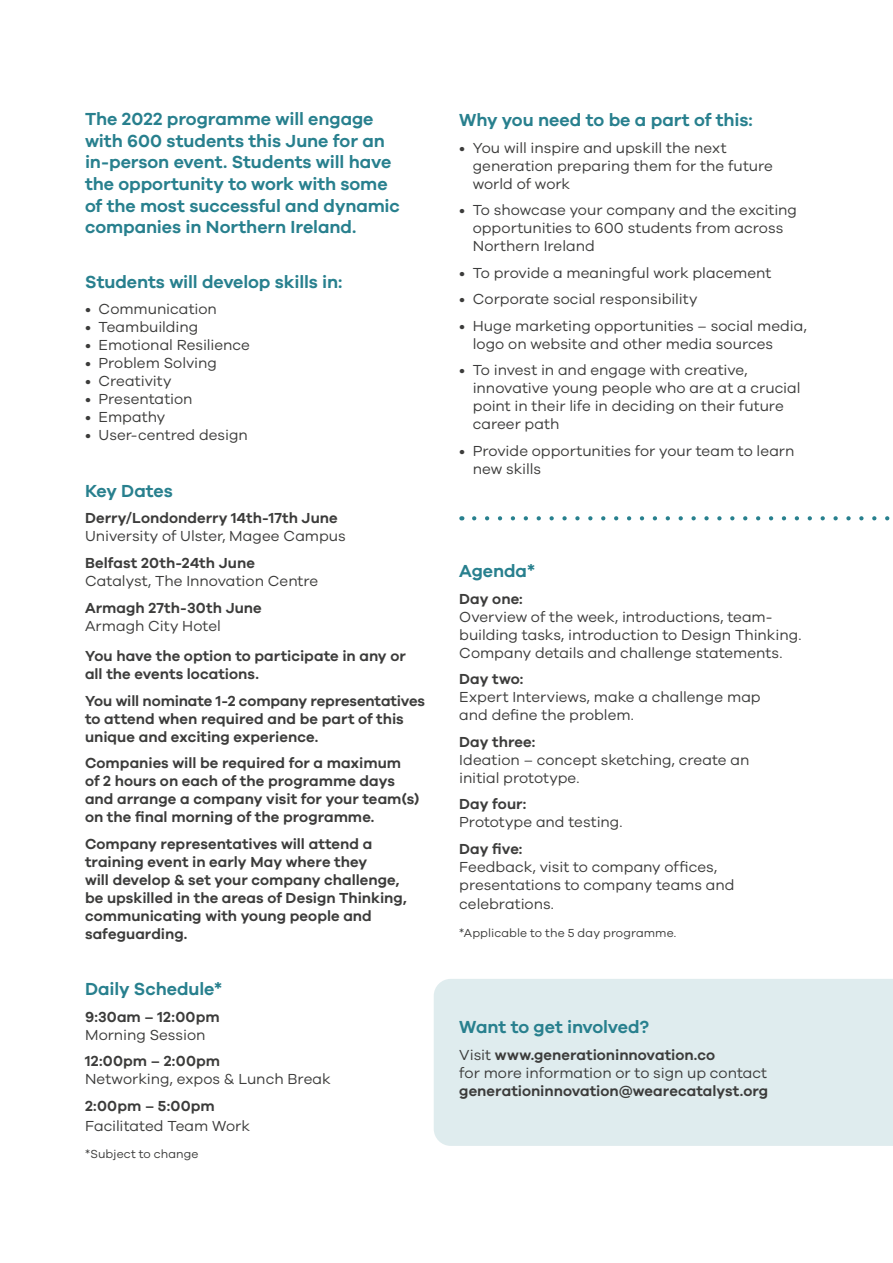
<style>
.page{position:relative;width:893px;height:1263px;background:#fff}
.page>*{position:absolute;margin:0;border:0;box-sizing:border-box;transform-origin:0 0}
.t1{font:600 18px/21.6px "Galano Grotesque";letter-spacing:-.005em;color:#28808e}
.t2{font:15px/18px "Galano Grotesque";color:#3c3c3b}
.t3{font:600 15px/18px "Galano Grotesque";color:#3c3c3b}
.t4{font:12px "Galano Grotesque";letter-spacing:.01em;color:#3c3c3b}
.s1{font-weight:600}
</style>
<div class="page">
<svg style="left:474px;top:516px;width:416px;height:4px"></svg>
<div style="left:434px;top:979px;width:459px;height:167px;background:#dfecee"></div>
<p class="t1" style="left:85px;top:108px;width:316px">The 2022 programme will engage with 600 students this June for an in-person event. Students will have the opportunity to work with some of the most successful and dynamic companies in Northern Ireland.</p>
<p class="t1" style="left:85px;top:270px;width:259px">Students will develop skills in:</p>
<p class="t2" style="left:85px;top:300px;width:133px">• Communication</p>
<p class="t2" style="left:85px;top:318px;width:115px">• Teambuilding</p>
<p class="t2" style="left:85px;top:336px;width:166px">• Emotional Resilience</p>
<p class="t2" style="left:85px;top:354px;width:133px">• Problem Solving</p>
<p class="t2" style="left:85px;top:372px;width:88px">• Creativity</p>
<p class="t2" style="left:85px;top:390px;width:109px">• Presentation</p>
<p class="t2" style="left:85px;top:408px;width:82px">• Empathy</p>
<p class="t2" style="left:85px;top:426px;width:164px">• User-centred design</p>
<p class="t1" style="left:85px;top:480px;width:89px">Key Dates</p>
<p class="t3" style="left:85px;top:509px;width:254px">Derry/Londonderry 14th-17th June</p>
<p class="t2" style="left:85px;top:527px;width:262px">University of Ulster, Magee Campus</p>
<p class="t3" style="left:85px;top:553px;width:171px">Belfast 20th-24th June</p>
<p class="t2" style="left:85px;top:571px;width:235px">Catalyst, The Innovation Centre</p>
<p class="t3" style="left:85px;top:598px;width:178px">Armagh 27th-30th June</p>
<p class="t2" style="left:85px;top:616px;width:137px">Armagh City Hotel</p>
<p class="t3" style="left:85px;top:647px;width:322px">You have the option to participate in any or all the events locations.</p>
<p class="t3" style="left:85px;top:691px;width:342px">You will nominate 1-2 company representatives to attend when required and be part of this unique and exciting experience.</p>
<p class="t3" style="left:85px;top:754px;width:336px">Companies will be required for a maximum<br>of 2 hours on each of the programme days and arrange a company visit for your team(s) on the final morning of the programme.</p>
<p class="t3" style="left:85px;top:834px;width:323px">Company representatives will attend a training event in early May where they<br>will develop &amp; set your company challenge, be upskilled in the areas of Design Thinking, communicating with young people and safeguarding.</p>
<p class="t1" style="left:85px;top:978px;width:139px">Daily Schedule*</p>
<p class="t3" style="left:85px;top:1007px;width:136px">9:30am – 12:00pm</p>
<p class="t2" style="left:85px;top:1025px;width:122px">Morning Session</p>
<p class="t3" style="left:85px;top:1052px;width:137px">12:00pm – 2:00pm</p>
<p class="t2" style="left:85px;top:1070px;width:247px">Networking, expos &amp; Lunch Break</p>
<p class="t3" style="left:85px;top:1096px;width:131px">2:00pm – 5:00pm</p>
<p class="t2" style="left:85px;top:1116px;width:166px">Facilitated Team Work</p>
<p class="t4" style="left:85px;top:1147px;width:115px">*Subject to change</p>
<p class="t1" style="left:459px;top:109px;width:295px">Why you need to be a part of this:</p>
<p class="t2" style="left:473px;top:138px;width:302px;text-indent:-14px">• You will inspire and upskill the next generation preparing them for the future world of work</p>
<p class="t2" style="left:473px;top:201px;width:326px;text-indent:-14px">• To showcase your company and the exciting opportunities to 600 students from across<br>Northern Ireland</p>
<p class="t2" style="left:459px;top:263px;width:314px">• To provide a meaningful work placement</p>
<p class="t2" style="left:459px;top:290px;width:240px">• Corporate social responsibility</p>
<p class="t2" style="left:473px;top:316px;width:336px;text-indent:-14px">• Huge marketing opportunities – social media, logo on website and other media sources</p>
<p class="t2" style="left:473px;top:361px;width:329px;text-indent:-14px">• To invest in and engage with creative, innovative young people who are at a crucial point in their life in deciding on their future career path</p>
<p class="t2" style="left:473px;top:441px;width:323px;text-indent:-14px">• Provide opportunities for your team to learn new skills</p>
<p class="t1" style="left:459px;top:560px;width:77px">Agenda*</p>
<p class="t3" style="left:459px;top:589px;width:65px">Day one:</p>
<p class="t2" style="left:459px;top:607px;width:344px">Overview of the week, introductions, team&shy;building tasks, introduction to Design Thinking.<br>Company details and challenge statements.</p>
<p class="t3" style="left:459px;top:669px;width:66px">Day two:</p>
<p class="t2" style="left:459px;top:687px;width:303px">Expert Interviews, make a challenge map and define the problem.</p>
<p class="t3" style="left:459px;top:732px;width:78px">Day three:</p>
<p class="t2" style="left:459px;top:750px;width:292px">Ideation – concept sketching, create an initial prototype.</p>
<p class="t3" style="left:459px;top:794px;width:69px">Day four:</p>
<p class="t2" style="left:459px;top:812px;width:165px">Prototype and testing.</p>
<p class="t3" style="left:459px;top:839px;width:65px">Day five:</p>
<p class="t2" style="left:459px;top:857px;width:277px">Feedback, visit to company offices, presentations to company teams and</p>
<p class="t2" style="left:459px;top:895px;width:96px">celebrations.</p>
<p class="t4" style="left:459px;top:925px;width:219px">*Applicable to the 5 day programme.</p>
<p class="t1" style="left:459px;top:1016px;width:191px">Want to get involved?</p>
<p class="t2" style="left:459px;top:1045px;width:309px">Visit <span class="s1">www.generationinnovation.co<br></span>for more information or to sign up contact</p>
<p class="t3" style="left:459px;top:1081px;width:311px">generationinnovation@wearecatalyst.org</p>
</div>
